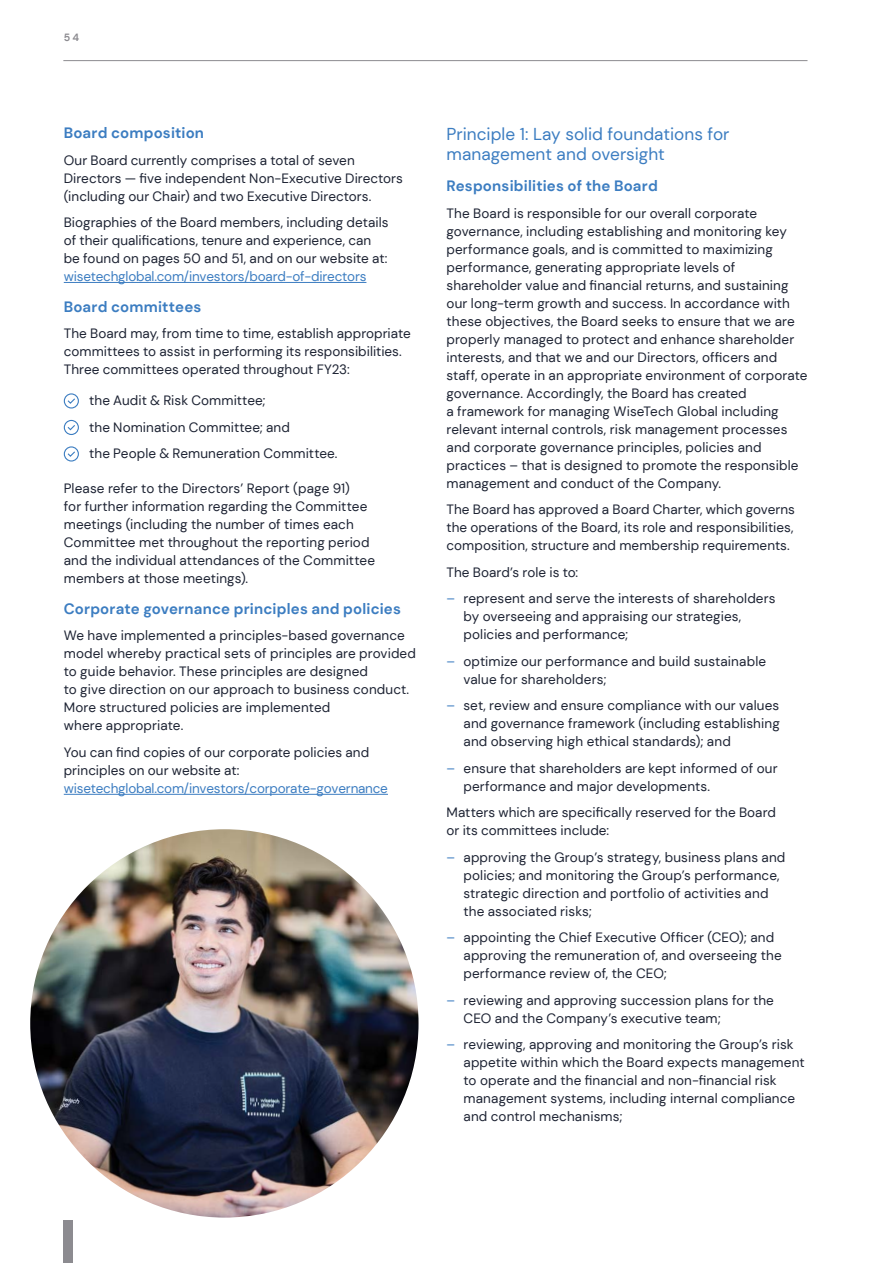
<style>
.page{position:relative;width:893px;height:1263px;background:#fff}
.page>*{position:absolute;margin:0;border:0;box-sizing:border-box;transform-origin:0 0}
.t1{font:17.25px/20.7px "DM Sans";color:#3c7dc1}
.t2{font:700 15px "DM Sans";letter-spacing:.01em;color:#3c7dc1}
.t3{font:13.5px/18px "DM Sans";letter-spacing:.01em;color:#1d2333}
.t4{font:13.5px "DM Sans";letter-spacing:-.015em;color:#3c7dc1}
.t5{font:700 10.5px "DM Sans";color:#8c8b90}
.s1{color:#3c7dc1}
</style>
<div class="page">
<hr style="left:63px;top:60px;width:744px;height:1px;background:#8c8b90">
<hr style="left:64px;top:282px;width:302px;height:1px;background:#3c7dc1">
<hr style="left:64px;top:794px;width:324px;height:1px;background:#3c7dc1">
<svg style="left:63px;top:393px;width:16px;height:16px"></svg>
<svg style="left:63px;top:419px;width:16px;height:16px"></svg>
<svg style="left:63px;top:446px;width:16px;height:16px"></svg>
<img style="left:30px;top:829px;width:388px;height:388px;border-radius:194px">
<div style="left:64px;top:1220px;width:9px;height:43px;background:#8c8b90"></div>
<p class="t5" style="left:64px;top:31px;width:17px">54</p>
<p class="t2" style="left:64px;top:123px;width:142px">Board composition</p>
<p class="t3" style="left:64px;top:151px;width:341px">Our Board currently comprises a total of seven<br>Directors — five independent Non-Executive Directors (including our Chair) and two Executive Directors.</p>
<p class="t3" style="left:64px;top:213px;width:326px">Biographies of the Board members, including details of their qualifications, tenure and experience, can be found on pages 50 and 51, and on our website at:</p>
<p class="t4" style="left:64px;top:268px;width:304px">wisetechglobal.com/investors/board-of-directors</p>
<p class="t2" style="left:64px;top:297px;width:139px">Board committees</p>
<p class="t3" style="left:64px;top:325px;width:349px">The Board may, from time to time, establish appropriate committees to assist in performing its responsibilities.<br>Three committees operated throughout FY23:</p>
<p class="t3" style="left:89px;top:387px;width:250px;line-height:26.5px">the Audit &amp; Risk Committee;<br>the Nomination Committee; and<br>the People &amp; Remuneration Committee.</p>
<p class="t3" style="left:64px;top:479px;width:313px">Please refer to the Directors’ Report (page 91)<br>for further information regarding the Committee meetings (including the number of times each Committee met throughout the reporting period and the individual attendances of the Committee members at those meetings).</p>
<p class="t2" style="left:64px;top:599px;width:339px">Corporate governance principles and policies</p>
<p class="t3" style="left:64px;top:627px;width:354px">We have implemented a principles‑based governance model whereby practical sets of principles are provided to guide behavior. These principles are designed<br>to give direction on our approach to business conduct.<br>More structured policies are implemented<br>where appropriate.</p>
<p class="t3" style="left:64px;top:743px;width:307px">You can find copies of our corporate policies and principles on our website at:</p>
<p class="t4" style="left:64px;top:780px;width:326px">wisetechglobal.com/investors/corporate-governance</p>
<p class="t1" style="left:446px;top:123px;width:285px">Principle 1: Lay solid foundations for management and oversight</p>
<p class="t2" style="left:446px;top:176px;width:213px">Responsibilities of the Board</p>
<p class="t3" style="left:446px;top:204px;width:363px">The Board is responsible for our overall corporate governance, including establishing and monitoring key performance goals, and is committed to maximizing performance, generating appropriate levels of shareholder value and financial returns, and sustaining our long‑term growth and success. In accordance with these objectives, the Board seeks to ensure that we are properly managed to protect and enhance shareholder interests, and that we and our Directors, officers and staff, operate in an appropriate environment of corporate governance. Accordingly, the Board has created<br>a framework for managing WiseTech Global including relevant internal controls, risk management processes and corporate governance principles, policies and practices – that is designed to promote the responsible management and conduct of the Company.</p>
<p class="t3" style="left:446px;top:500px;width:350px;text-align:justify">The Board has approved a Board Charter, which governs the operations of the Board, its role and responsibilities, composition, structure and membership requirements.</p>
<p class="t3" style="left:446px;top:563px;width:133px">The Board’s role is to:</p>
<p class="t3" style="left:463px;top:589px;width:314px;text-indent:-17px"><span class="s1">–</span> represent and serve the interests of shareholders by overseeing and appraising our strategies, policies and performance;</p>
<p class="t3" style="left:463px;top:652px;width:304px;text-indent:-17px"><span class="s1">–</span> optimize our performance and build sustainable value for shareholders;</p>
<p class="t3" style="left:463px;top:696px;width:318px;text-align:justify;text-indent:-17px"><span class="s1">–</span> set, review and ensure compliance with our values and governance framework (including establishing and observing high ethical standards); and</p>
<p class="t3" style="left:463px;top:759px;width:316px;text-indent:-17px"><span class="s1">–</span> ensure that shareholders are kept informed of our performance and major developments.</p>
<p class="t3" style="left:446px;top:803px;width:331px">Matters which are specifically reserved for the Board or its committees include:</p>
<p class="t3" style="left:463px;top:848px;width:323px;text-indent:-17px"><span class="s1">–</span> approving the Group’s strategy, business plans and policies; and monitoring the Group’s performance, strategic direction and portfolio of activities and the associated risks;</p>
<p class="t3" style="left:463px;top:928px;width:320px;text-indent:-17px"><span class="s1">–</span> appointing the Chief Executive Officer (CEO); and approving the remuneration of, and overseeing the performance review of, the CEO;</p>
<p class="t3" style="left:463px;top:991px;width:312px;text-indent:-17px"><span class="s1">–</span> reviewing and approving succession plans for the<br>CEO and the Company’s executive team;</p>
<p class="t3" style="left:463px;top:1035px;width:343px;text-indent:-17px"><span class="s1">–</span> reviewing, approving and monitoring the Group’s risk appetite within which the Board expects management to operate and the financial and non-financial risk management systems, including internal compliance and control mechanisms;</p>
</div>
